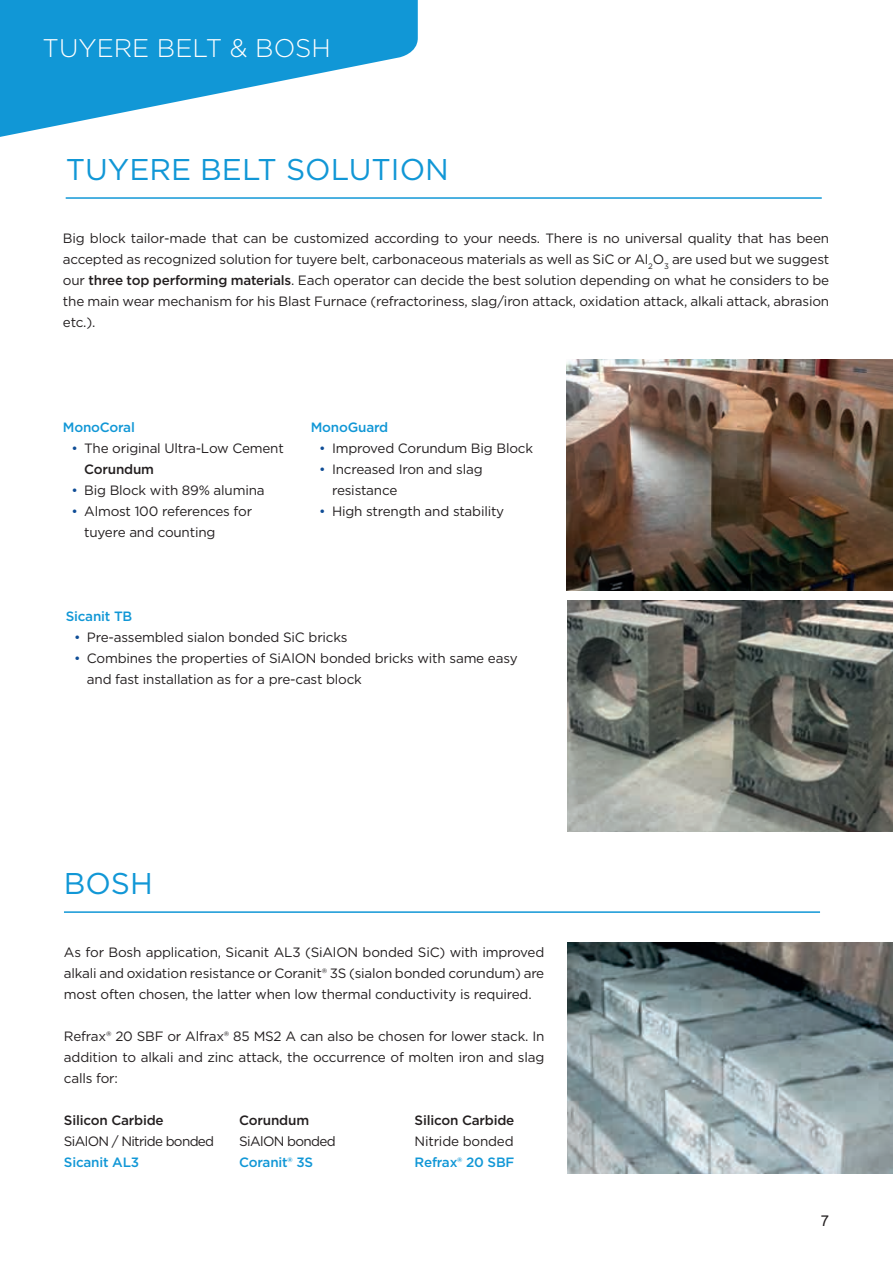
<style>
.page{position:relative;width:893px;height:1263px;background:#fff}
.page>*{position:absolute;margin:0;border:0;box-sizing:border-box;transform-origin:0 0}
.t1{font:30px "Gotham";color:#1197d6}
.t2{font:300 25.5px "Gotham";color:#fff}
.t3{font:15px "Arial";color:#231f20}
.t4{font:13.5px/21px "Gotham";letter-spacing:-.015em;color:#231f20}
.t5{font:500 13.5px "Gotham";letter-spacing:-.015em;color:#1197d6}
.t6{font:500 13.5px "Gotham";letter-spacing:-.015em;color:#231f20}
.t7{font:13.5px "Gotham";letter-spacing:-.05em;color:#231f20}
.s1{font-weight:500}
.s2{color:#0f4d96}
</style>
<div class="page">
<svg style="left:0;top:0;width:418px;height:137px;fill:#1197d6"></svg>
<hr style="left:66px;top:197px;width:756px;height:2px;background:#1197d6">
<img style="left:566px;top:360px;width:327px;height:231px">
<hr style="left:64px;top:911px;width:756px;height:2px;background:#1197d6">
<img style="left:568px;top:600px;width:325px;height:232px">
<img style="left:568px;top:942px;width:325px;height:231px">
<h2 class="t2" style="left:43px;top:32px;width:290px">TUYERE BELT &amp; BOSH</h2>
<h1 class="t1" style="left:66px;top:150px;width:385px">TUYERE BELT SOLUTION</h1>
<p class="t4" style="left:63px;top:227px;width:768px;text-align:justify">Big block tailor-made that can be customized according to your needs. There is no universal quality that has been accepted as recognized solution for tuyere belt, carbonaceous materials as well as SiC or Al<sub>2</sub>O<sub>3</sub> are used but we suggest our <span class="s1">three top performing materials</span>. Each operator can decide the best solution depending on what he considers to be the main wear mechanism for his Blast Furnace (refractoriness, slag/iron attack, oxidation attack, alkali attack, abrasion etc.).</p>
<p class="t5" style="left:63px;top:418px;width:73px">MonoCoral</p>
<p class="t4" style="left:84px;top:437px;width:201px;text-indent:-13px"><span class="s2">•</span> The original Ultra-Low Cement<br><span class="s1">Corundum</span></p>
<p class="t4" style="left:71px;top:480px;width:195px"><span class="s2">•</span> Big Block with 89% alumina</p>
<p class="t4" style="left:84px;top:501px;width:169px;text-indent:-13px"><span class="s2">•</span> Almost 100 references for tuyere and counting</p>
<p class="t5" style="left:311px;top:418px;width:79px">MonoGuard</p>
<p class="t4" style="left:319px;top:438px;width:215px"><span class="s2">•</span> Improved Corundum Big Block</p>
<p class="t4" style="left:332px;top:459px;width:152px;text-indent:-13px"><span class="s2">•</span> Increased Iron and slag resistance</p>
<p class="t4" style="left:319px;top:501px;width:186px"><span class="s2">•</span> High strength and stability</p>
<p class="t5" style="left:66px;top:607px;width:68px">Sicanit TB</p>
<p class="t4" style="left:74px;top:626px;width:275px"><span class="s2">•</span> Pre-assembled sialon bonded SiC bricks</p>
<p class="t4" style="left:87px;top:647px;width:432px;text-indent:-13px"><span class="s2">•</span> Combines the properties of SiAlON bonded bricks with same easy and fast installation as for a pre-cast block</p>
<h1 class="t1" style="left:64px;top:864px;width:91px">BOSH</h1>
<p class="t4" style="left:64px;top:942px;width:482px;text-align:justify">As for Bosh application, Sicanit AL3 (SiAlON bonded SiC) with improved alkali and oxidation resistance or Coranit® 3S (sialon bonded corundum) are most often chosen, the latter when low thermal conductivity is required.</p>
<p class="t4" style="left:64px;top:1026px;width:482px;text-align:justify">Refrax® 20 SBF or Alfrax® 85 MS2 A can also be chosen for lower stack. In addition to alkali and zinc attack, the occurrence of molten iron and slag calls for:</p>
<p class="t6" style="left:64px;top:1111px;width:101px">Silicon Carbide</p>
<p class="t7" style="left:64px;top:1133px;width:152px">SiAlON / Nitride bonded</p>
<p class="t5" style="left:64px;top:1153px;width:77px">Sicanit AL3</p>
<p class="t6" style="left:239px;top:1111px;width:71px">Corundum</p>
<p class="t7" style="left:239px;top:1133px;width:98px">SiAlON bonded</p>
<p class="t5" style="left:239px;top:1153px;width:75px">Coranit® 3S</p>
<p class="t6" style="left:415px;top:1111px;width:101px">Silicon Carbide</p>
<p class="t4" style="left:415px;top:1130px;width:100px">Nitride bonded</p>
<p class="t5" style="left:415px;top:1153px;width:101px">Refrax® 20 SBF</p>
<p class="t3" style="left:821px;top:1210px;width:10px">7</p>
</div>
